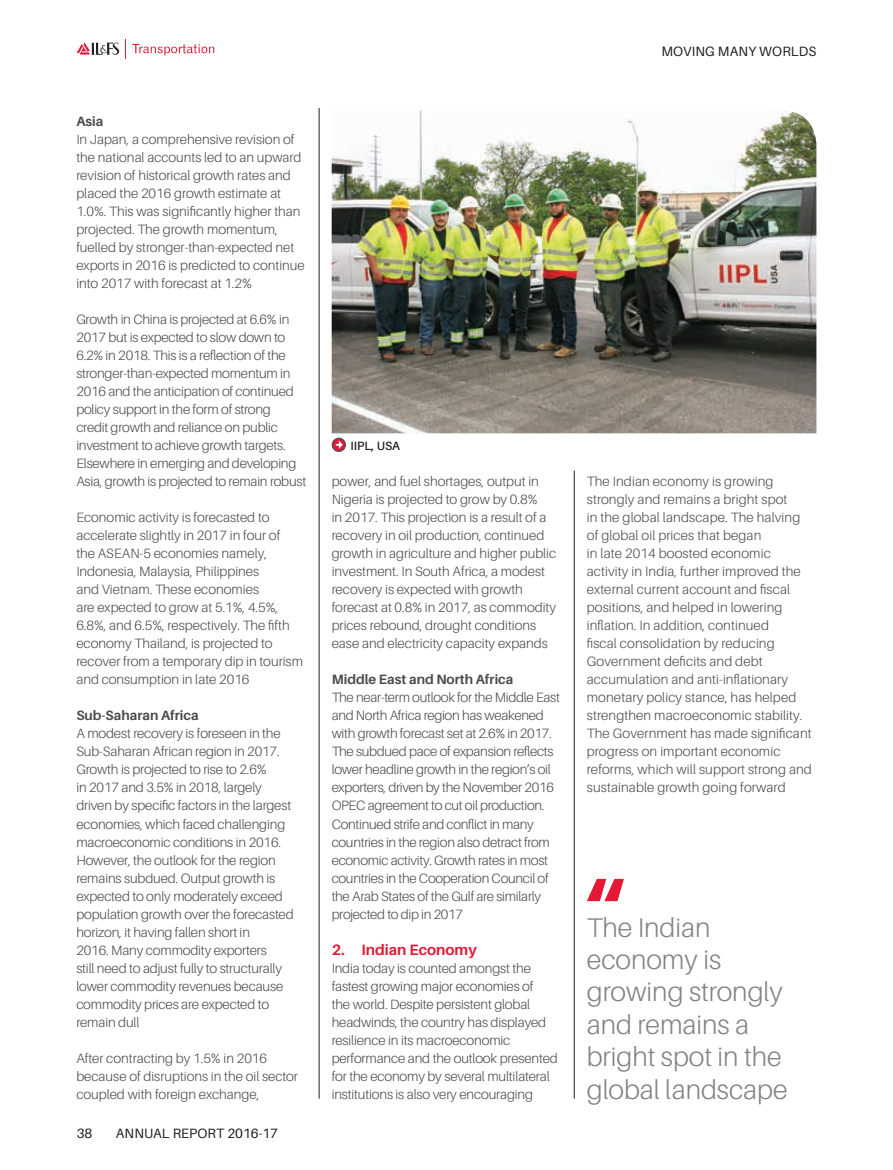
<style>
.page{position:relative;width:893px;height:1170px;background:#fff}
.page>*{position:absolute;margin:0;border:0;box-sizing:border-box;transform-origin:0 0}
.t1{font:300 27px/32.4px "Aileron";color:#818386}
.Stat_Head_01{font:700 15px "Aileron";color:#e51836}
.Body_Text{font:300 13.5px/18px "Aileron";letter-spacing:-.01em;color:#4b4c4d}
.Body_Text-2{font:300 13.5px/18px "Aileron";letter-spacing:.01em;color:#4b4c4d}
.Stat_Head_02{font:700 13.5px "Aileron";color:#4b4c4d}
.t2{font:13.5px "Aileron";letter-spacing:.01em;color:#231f20}
.t3{font:600 12px "Aileron";color:#231f20}
</style>
<div class="page">
<svg style="left:77px;top:42px;width:42px;height:13px"></svg>
<svg style="left:125px;top:39px;width:1px;height:20px"></svg>
<svg style="left:132px;top:44px;width:82px;height:11px"></svg>
<img style="left:332px;top:111px;width:484px;height:322px">
<svg style="left:587px;top:878px;width:37px;height:23px"></svg>
<hr style="left:574px;top:470px;width:1px;height:628px;background:#231f20">
<hr style="left:319px;top:108px;width:1px;height:990px;background:#231f20">
<svg style="left:332px;top:438px;width:13px;height:13px"></svg>
<div style="left:332px;top:437px;width:14px;height:15px;border:1px solid #4b4c4d;border-radius:50%"></div>
<svg style="left:336px;top:440px;width:7px;height:9px"></svg>
<p class="Stat_Head_02" style="left:76px;top:114px;width:29px">Asia</p>
<p class="Body_Text" style="left:76px;top:130px;width:230px">In Japan, a comprehensive revision of the national accounts led to an upward revision of historical growth rates and placed the 2016 growth estimate at 1.0%. This was significantly higher than projected. The growth momentum, fuelled by stronger-than-expected net exports in 2016 is predicted to continue into 2017 with forecast at 1.2%</p>
<p class="Body_Text" style="left:76px;top:310px;width:231px">Growth in China is projected at 6.6% in 2017 but is expected to slow down to 6.2% in 2018. This is a reflection of the stronger-than-expected momentum in 2016 and the anticipation of continued policy support in the form of strong credit growth and reliance on public investment to achieve growth targets.<br>Elsewhere in emerging and developing Asia, growth is projected to remain robust</p>
<p class="Body_Text" style="left:76px;top:508px;width:228px">Economic activity is forecasted to accelerate slightly in 2017 in four of<br>the ASEAN-5 economies namely, Indonesia, Malaysia, Philippines<br>and Vietnam. These economies<br>are expected to grow at 5.1%, 4.5%, 6.8%, and 6.5%, respectively. The fifth economy Thailand, is projected to recover from a temporary dip in tourism and consumption in late 2016</p>
<p class="Stat_Head_02" style="left:76px;top:708px;width:124px">Sub-Saharan Africa</p>
<p class="Body_Text" style="left:76px;top:724px;width:219px">A modest recovery is foreseen in the Sub-Saharan African region in 2017.<br>Growth is projected to rise to 2.6%<br>in 2017 and 3.5% in 2018, largely driven by specific factors in the largest economies, which faced challenging macroeconomic conditions in 2016.<br>However, the outlook for the region remains subdued. Output growth is expected to only moderately exceed population growth over the forecasted horizon, it having fallen short in<br>2016. Many commodity exporters<br>still need to adjust fully to structurally lower commodity revenues because commodity prices are expected to remain dull</p>
<p class="Body_Text" style="left:76px;top:1048px;width:223px">After contracting by 1.5% in 2016 because of disruptions in the oil sector coupled with foreign exchange,</p>
<p class="t2" style="left:77px;top:1125px;width:17px">38</p>
<p class="t2" style="left:116px;top:1125px;width:164px">ANNUAL REPORT 2016-17</p>
<p class="t3" style="left:351px;top:438px;width:51px">IIPL, USA</p>
<p class="Body_Text" style="left:332px;top:472px;width:226px">power, and fuel shortages, output in Nigeria is projected to grow by 0.8%<br>in 2017. This projection is a result of a recovery in oil production, continued growth in agriculture and higher public investment. In South Africa, a modest recovery is expected with growth forecast at 0.8% in 2017, as commodity prices rebound, drought conditions ease and electricity capacity expands</p>
<p class="Stat_Head_02" style="left:332px;top:672px;width:183px">Middle East and North Africa</p>
<p class="Body_Text" style="left:332px;top:688px;width:230px">The near-term outlook for the Middle East and North Africa region has weakened with growth forecast set at 2.6% in 2017.<br>The subdued pace of expansion reflects lower headline growth in the region’s oil exporters, driven by the November 2016<br>OPEC agreement to cut oil production.<br>Continued strife and conflict in many countries in the region also detract from economic activity. Growth rates in most countries in the Cooperation Council of the Arab States of the Gulf are similarly projected to dip in 2017</p>
<p class="Stat_Head_01" style="left:332px;top:940px;width:147px">2. Indian Economy</p>
<p class="Body_Text" style="left:332px;top:958px;width:228px">India today is counted amongst the fastest growing major economies of<br>the world. Despite persistent global headwinds, the country has displayed resilience in its macroeconomic performance and the outlook presented for the economy by several multilateral institutions is also very encouraging</p>
<p class="t2" style="left:661px;top:44px;width:156px">MOVING MANY WORLDS</p>
<p class="Body_Text-2" style="left:587px;top:472px;width:227px">The Indian economy is growing strongly and remains a bright spot<br>in the global landscape. The halving of global oil prices that began<br>in late 2014 boosted economic activity in India, further improved the external current account and fiscal positions, and helped in lowering inflation. In addition, continued<br>fiscal consolidation by reducing Government deficits and debt accumulation and anti-inflationary monetary policy stance, has helped strengthen macroeconomic stability.<br>The Government has made significant progress on important economic reforms, which will support strong and sustainable growth going forward</p>
<p class="t1" style="left:587px;top:911px;width:202px">The Indian economy is growing strongly and remains a bright spot in the global landscape</p>
</div>
